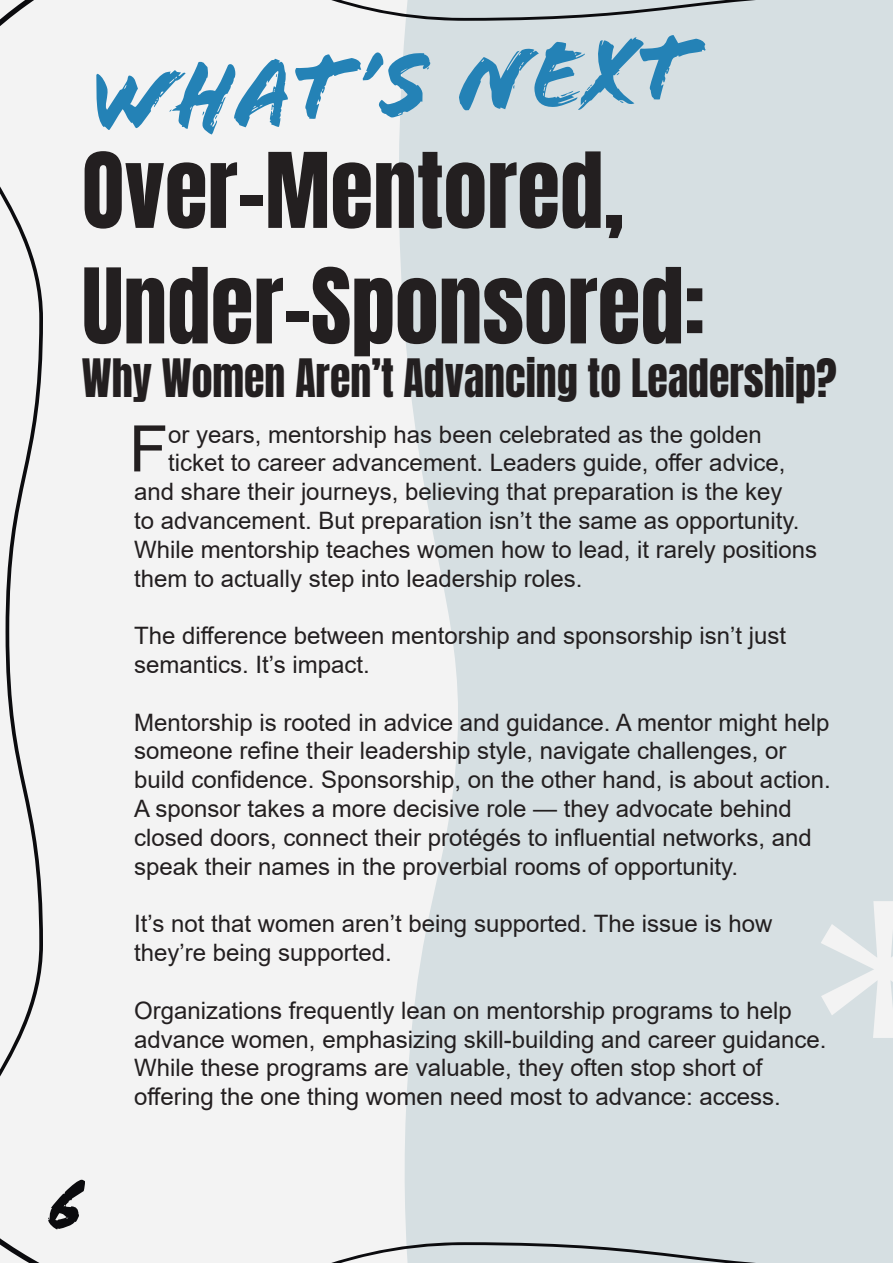
<style>
.page{position:relative;width:893px;height:1263px;background:#f3f3f3}
.page>*{position:absolute;margin:0;border:0;box-sizing:border-box;transform-origin:0 0}
.t1{font:97.5px "Flood Std";color:#2482b6}
.t2{font:88.5px/115.5px "Anton";color:#231f20}
.t3{font:69px "Flood Std";color:#0b0b0e}
.t4{font:64.2px "Arial";color:#231f20}
.t5{font:45px "Anton";color:#231f20;scale:.93 1}
.t6{font:24px/28.8px "Arial";color:#231f20}
</style>
<div class="page">
<div style="left:399px;top:45px;width:494px;height:1197px;background:#d6dfe2"></div>
<svg style="left:0;top:186px;width:43px;height:891px"></svg>
<svg style="left:331px;top:1242px;width:562px;height:21px;background:#c5cccf"></svg>
<svg style="left:331px;top:0;width:562px;height:45px;background:#d0d7da"></svg>
<svg style="left:0;top:0;width:34px;height:26px"></svg>
<svg style="left:0;top:1238px;width:40px;height:25px"></svg>
<svg style="left:821px;top:901px;width:72px;height:137px"></svg>
<h1 class="t1" style="left:87px;top:44px;width:604px;rotate:-3deg">what’s next</h1>
<h2 class="t2" style="left:82px;top:140px;width:625px">Over-Mentored,<br>Under-Sponsored:</h2>
<h3 class="t5" style="left:82px;top:356px;width:813px">Why Women Aren’t Advancing to Leadership?</h3>
<h3 class="t3" style="left:46px;top:1165px;width:42px">6</h3>
<h3 class="t4" style="left:129px;top:405px;width:41px">F</h3>
<p class="t6" style="left:168px;top:420px;width:595px">or years, mentorship has been celebrated as the golden</p>
<p class="t6" style="left:168px;top:448px;width:619px">ticket to career advancement. Leaders guide, offer advice,</p>
<p class="t6" style="left:134px;top:477px;width:650px">and share their journeys, believing that preparation is the key</p>
<p class="t6" style="left:134px;top:506px;width:667px">to advancement. But preparation isn’t the same as opportunity.</p>
<p class="t6" style="left:134px;top:535px;width:684px">While mentorship teaches women how to lead, it rarely positions</p>
<p class="t6" style="left:134px;top:564px;width:450px">them to actually step into leadership roles.</p>
<p class="t6" style="left:134px;top:621px;width:653px">The difference between mentorship and sponsorship isn’t just semantics. It’s impact.</p>
<p class="t6" style="left:134px;top:708px;width:698px">Mentorship is rooted in advice and guidance. A mentor might help someone refine their leadership style, navigate challenges, or build confidence. Sponsorship, on the other hand, is about action.<br>A sponsor takes a more decisive role — they advocate behind closed doors, connect their protégés to influential networks, and speak their names in the proverbial rooms of opportunity.</p>
<p class="t6" style="left:134px;top:909px;width:640px">It’s not that women aren’t being supported. The issue is how they’re being supported.</p>
<p class="t6" style="left:134px;top:996px;width:694px">Organizations frequently lean on mentorship programs to help advance women, emphasizing skill-building and career guidance.<br>While these programs are valuable, they often stop short of offering the one thing women need most to advance: access.</p>
</div>
